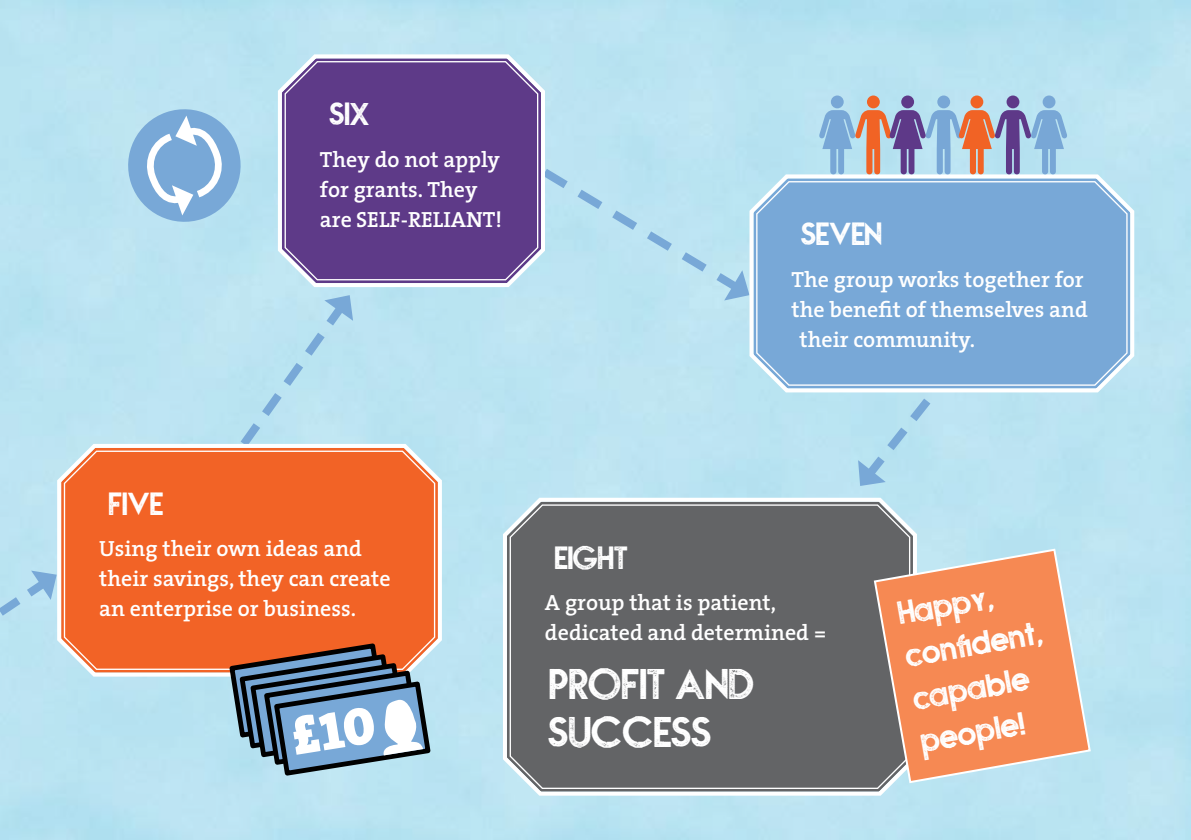
<style>
.page{position:relative;width:1191px;height:840px;background:#fff}
.page>*{position:absolute;margin:0;border:0;box-sizing:border-box;transform-origin:0 0}
.t1{font:700 48px/48px "NOVASTAMP";color:#fff}
.t2{font:700 36px/43.2px "NOVASTAMP";color:#fff}
.t3{font:600 22px/30px "The Serif";color:#fff}
</style>
<div class="page">
<div style="left:0;top:0;width:1191px;height:839px;background:#bae4f2"></div>
<svg style="left:0;top:570px;width:53px;height:91px;background:#b2dcee"></svg>
<svg style="left:233px;top:293px;width:121px;height:147px;background:#b7e0f0"></svg>
<div style="left:534px;top:161px;width:216px;height:139px;background:#bbe4f2"></div>
<svg style="left:856px;top:396px;width:82px;height:91px;background:#b0dcee"></svg>
<svg style="left:746px;top:171px;width:392px;height:225px;background:#84b1db"></svg>
<div style="left:756px;top:181px;width:371px;height:204px;border:1px solid #fff;border-radius:32px"></div>
<svg style="left:274px;top:51px;width:274px;height:239px;background:#715699"></svg>
<div style="left:284px;top:61px;width:254px;height:219px;border:1px solid #fff;border-radius:32px"></div>
<svg style="left:53px;top:440px;width:392px;height:240px"></svg>
<div style="left:63px;top:449px;width:373px;height:221px;background:#f26326"></div>
<svg style="left:499px;top:494px;width:421px;height:304px"></svg>
<div style="left:509px;top:503px;width:402px;height:286px;background:#636466"></div>
<svg style="left:121px;top:102px;width:127px;height:127px;background:#a0c8e5"></svg>
<div style="left:831px;top:95px;width:12px;height:13px;background:#78a7d6;border-radius:50%"></div>
<div style="left:937px;top:95px;width:13px;height:13px;background:#78a7d6;border-radius:50%"></div>
<div style="left:867px;top:95px;width:12px;height:13px;background:#f16325;border-radius:50%"></div>
<div style="left:1042px;top:95px;width:13px;height:13px;background:#78a7d6;border-radius:50%"></div>
<div style="left:901px;top:95px;width:13px;height:13px;background:#5e3988;border-radius:50%"></div>
<div style="left:970px;top:95px;width:13px;height:13px;background:#f16325;border-radius:50%"></div>
<div style="left:1006px;top:95px;width:13px;height:13px;background:#5e3988;border-radius:50%"></div>
<svg style="left:819px;top:110px;width:248px;height:64px;background:#a3a7bb"></svg>
<svg style="left:872px;top:547px;width:220px;height:237px;background:#de9976"></svg>
<svg style="left:226px;top:640px;width:207px;height:138px;background:#7f8a99"></svg>
<h2 class="t2" style="left:330px;top:93px;width:42px">SIX</h2>
<p class="t3" style="left:320px;top:143px;width:184px">They do not apply for grants. They are SELF-RELIANT!</p>
<h2 class="t2" style="left:801px;top:213px;width:83px">SEVEN</h2>
<p class="t3" style="left:791px;top:263px;width:294px">The group works together for</p>
<p class="t3" style="left:791px;top:293px;width:298px">the benefit of themselves and</p>
<p class="t3" style="left:799px;top:323px;width:177px">their community.</p>
<h2 class="t2" style="left:109px;top:482px;width:56px">FIVE</h2>
<p class="t3" style="left:99px;top:533px;width:293px">Using their own ideas and their savings, they can create an enterprise or business.</p>
<h2 class="t2" style="left:555px;top:536px;width:75px">EIGHT</h2>
<p class="t3" style="left:545px;top:586px;width:283px">A group that is patient, dedicated and determined =</p>
<h1 class="t1" style="left:549px;top:661px;width:207px">PROFIT AND<br>SUCCESS</h1>
<h2 class="t2" style="left:895px;top:592px;width:140px;rotate:-10deg">Happy, confident, capable people!</h2>
</div>
